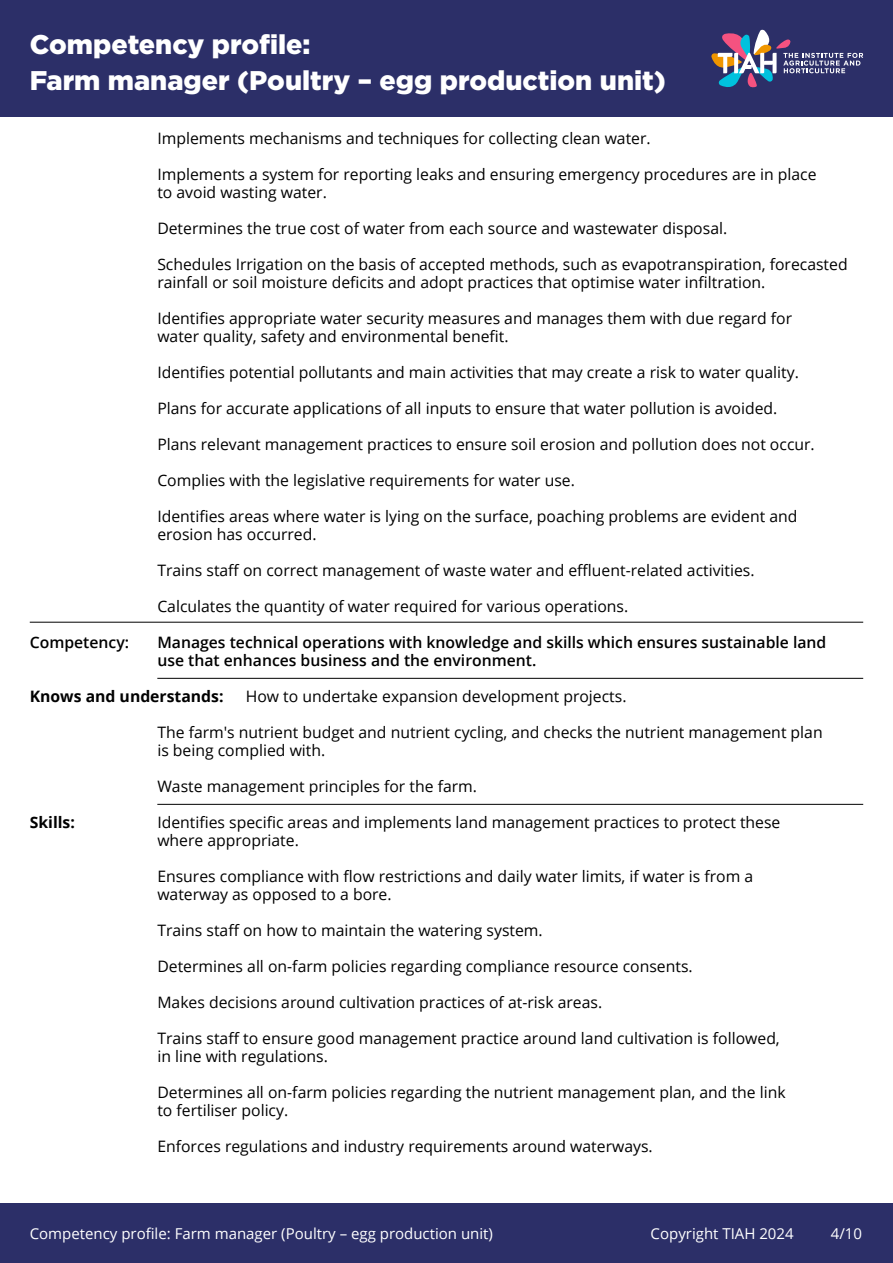
<style>
.page{position:relative;width:893px;height:1263px;background:#fff}
.page>*{position:absolute;margin:0;border:0;box-sizing:border-box;transform-origin:0 0}
.t1{font:900 27px/36px "Gotham";color:#fff}
.t2{font:15.75px/18px "Open Sans";color:#000}
.t3{font:600 15.75px/18px "Open Sans";color:#000}
.t4{font:700 15.75px "Open Sans";color:#000}
.t5{font:15px "Open Sans";color:#fff}
</style>
<div class="page">
<div style="left:0;top:1203px;width:893px;height:60px;background:#2c2f68"></div>
<div style="left:0;top:0;width:893px;height:117px;background:#2c2f68"></div>
<svg style="left:711px;top:29px;width:152px;height:59px"></svg>
<hr style="left:30px;top:622px;width:833px;height:1px;background:#000">
<hr style="left:157px;top:678px;width:706px;height:1px;background:#000">
<hr style="left:157px;top:804px;width:706px;height:1px;background:#000">
<h1 class="t1" style="left:30px;top:26px;width:638px">Competency profile:<br>Farm manager (Poultry – egg production unit)</h1>
<p class="t2" style="left:157px;top:129px;width:495px">Implements mechanisms and techniques for collecting clean water.</p>
<p class="t2" style="left:157px;top:165px;width:661px">Implements a system for reporting leaks and ensuring emergency procedures are in place to avoid wasting water.</p>
<p class="t2" style="left:157px;top:219px;width:571px">Determines the true cost of water from each source and wastewater disposal.</p>
<p class="t2" style="left:157px;top:255px;width:692px">Schedules Irrigation on the basis of accepted methods, such as evapotranspiration, forecasted rainfall or soil moisture deficits and adopt practices that optimise water infiltration.</p>
<p class="t2" style="left:157px;top:309px;width:636px">Identifies appropriate water security measures and manages them with due regard for water quality, safety and environmental benefit.</p>
<p class="t2" style="left:157px;top:363px;width:643px">Identifies potential pollutants and main activities that may create a risk to water quality.</p>
<p class="t2" style="left:157px;top:399px;width:621px">Plans for accurate applications of all inputs to ensure that water pollution is avoided.</p>
<p class="t2" style="left:157px;top:435px;width:659px">Plans relevant management practices to ensure soil erosion and pollution does not occur.</p>
<p class="t2" style="left:157px;top:471px;width:419px">Complies with the legislative requirements for water use.</p>
<p class="t2" style="left:157px;top:507px;width:642px">Identifies areas where water is lying on the surface, poaching problems are evident and erosion has occurred.</p>
<p class="t2" style="left:157px;top:561px;width:599px">Trains staff on correct management of waste water and effluent-related activities.</p>
<p class="t2" style="left:157px;top:597px;width:472px">Calculates the quantity of water required for various operations.</p>
<p class="t3" style="left:30px;top:633px;width:101px">Competency:</p>
<p class="t3" style="left:157px;top:633px;width:671px">Manages technical operations with knowledge and skills which ensures sustainable land use that enhances business and the environment.</p>
<p class="t4" style="left:30px;top:685px;width:195px">Knows and understands:</p>
<p class="t2" style="left:246px;top:687px;width:382px">How to undertake expansion development projects.</p>
<p class="t2" style="left:157px;top:723px;width:667px">The farm's nutrient budget and nutrient cycling, and checks the nutrient management plan is being complied with.</p>
<p class="t2" style="left:157px;top:777px;width:321px">Waste management principles for the farm.</p>
<p class="t4" style="left:30px;top:811px;width:47px">Skills:</p>
<p class="t2" style="left:157px;top:813px;width:625px">Identifies specific areas and implements land management practices to protect these where appropriate.</p>
<p class="t2" style="left:157px;top:867px;width:597px">Ensures compliance with flow restrictions and daily water limits, if water is from a waterway as opposed to a bore.</p>
<p class="t2" style="left:157px;top:921px;width:387px">Trains staff on how to maintain the watering system.</p>
<p class="t2" style="left:157px;top:957px;width:537px">Determines all on-farm policies regarding compliance resource consents.</p>
<p class="t2" style="left:157px;top:993px;width:446px">Makes decisions around cultivation practices of at-risk areas.</p>
<p class="t2" style="left:157px;top:1029px;width:624px">Trains staff to ensure good management practice around land cultivation is followed, in line with regulations.</p>
<p class="t2" style="left:157px;top:1083px;width:630px">Determines all on-farm policies regarding the nutrient management plan, and the link to fertiliser policy.</p>
<p class="t2" style="left:157px;top:1137px;width:497px">Enforces regulations and industry requirements around waterways.</p>
<p class="t5" style="left:30px;top:1223px;width:465px">Competency profile: Farm manager (Poultry – egg production unit)</p>
<p class="t5" style="left:651px;top:1223px;width:145px">Copyright TIAH 2024</p>
<p class="t5" style="left:831px;top:1223px;width:33px">4/10</p>
</div>
